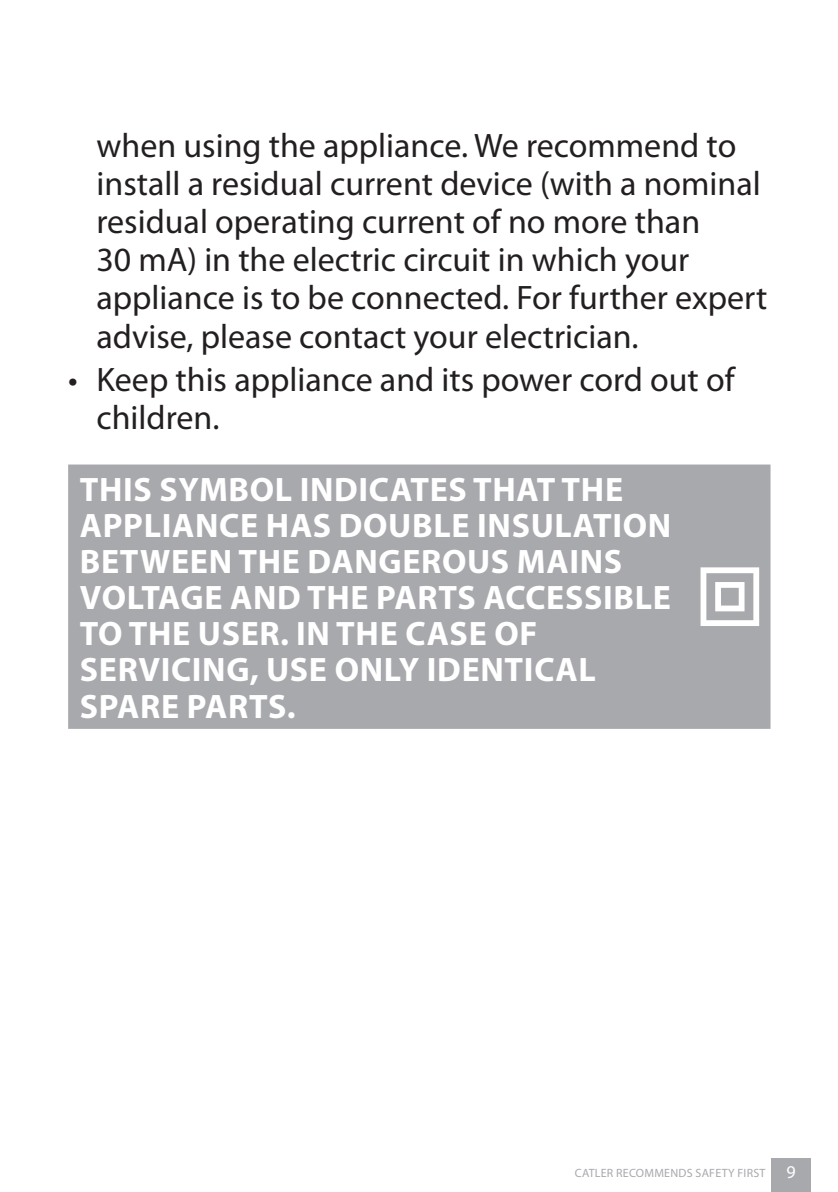
<style>
.page{position:relative;width:838px;height:1192px;background:#fff}
.page>*{position:absolute;margin:0;border:0;box-sizing:border-box;transform-origin:0 0}
.t1{font:34px/38px "Myriad Pro";color:#231f20}
.t2{font:700 34px/36px "Myriad Pro";letter-spacing:.02em;color:#fff}
.t3{font:12px "Myriad Pro";letter-spacing:.02em;color:#a8a9ad}
.s1{font-size:18px;color:#fff}
</style>
<div class="page">
<div style="left:771px;top:1158px;width:40px;height:33px;background:#a8a9ad"></div>
<div style="left:68px;top:464px;width:702px;height:264px;background:#a8a9ad"></div>
<svg style="left:700px;top:567px;width:59px;height:59px"></svg>
<p class="t1" style="left:96px;top:130px;width:672px">when using the appliance. We recommend to install a residual current device (with a nominal residual operating current of no more than<br>30 mA) in the electric circuit in which your appliance is to be connected. For further expert advise, please contact your electrician.</p>
<p class="t1" style="left:96px;top:363px;width:640px;text-indent:-28px">• Keep this appliance and its power cord out of children.</p>
<p class="t2" style="left:80px;top:474px;width:593px">THIS SYMBOL INDICATES THAT THE<br>APPLIANCE HAS DOUBLE INSULATION<br>BETWEEN THE DANGEROUS MAINS<br>VOLTAGE AND THE PARTS ACCESSIBLE<br>TO THE USER. IN THE CASE OF<br>SERVICING, USE ONLY IDENTICAL<br>SPARE PARTS.</p>
<p class="t3" style="left:575px;top:1168px;width:222px">CATLER RECOMMENDS SAFETY FIRST <span class="s1">9</span></p>
</div>
